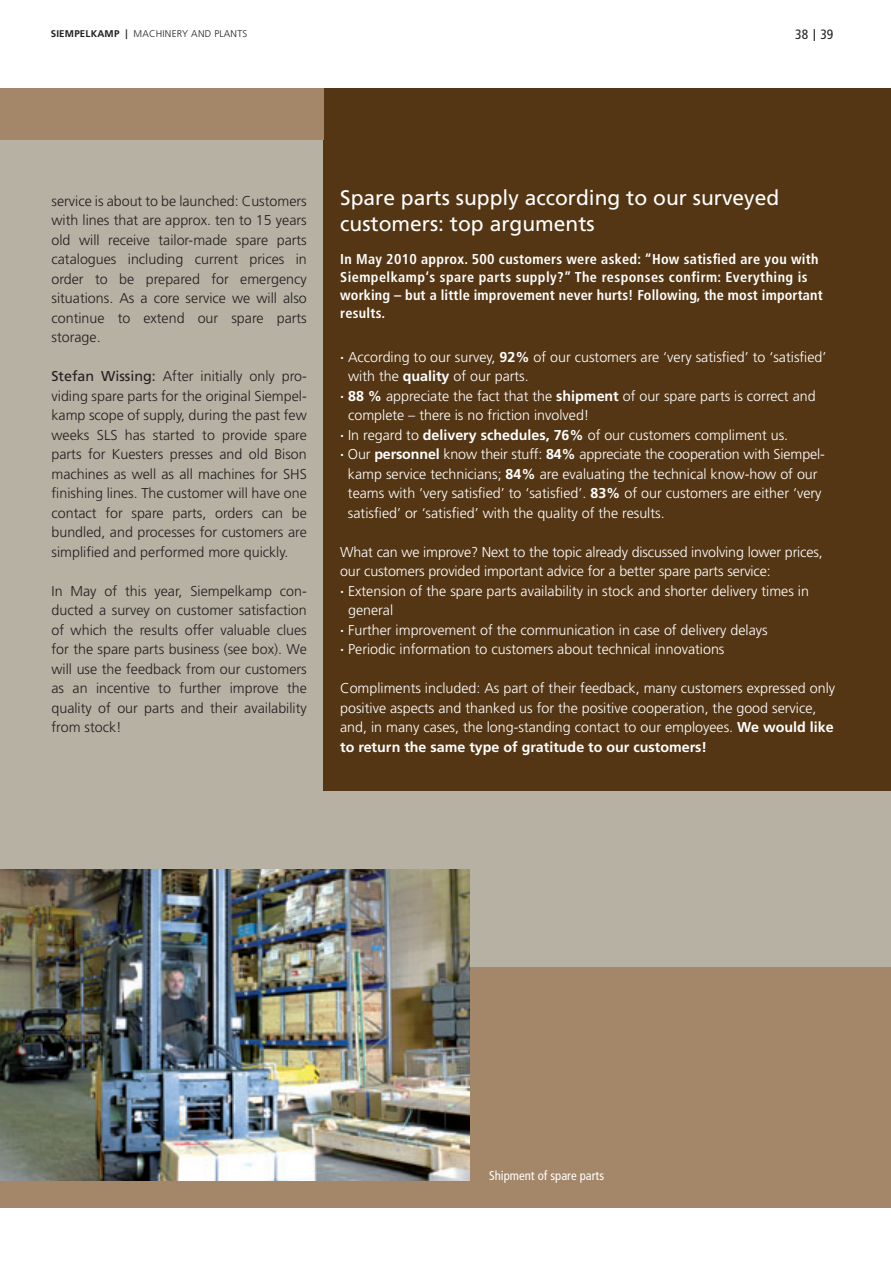
<style>
.page{position:relative;width:891px;height:1263px;background:#fff}
.page>*{position:absolute;margin:0;border:0;box-sizing:border-box;transform-origin:0 0}
.t1{font:21px/25.2px "Frutiger CE";color:#fff}
.t2{font:300 14.25px/19.5px "Frutiger";color:#fff}
.t3{font:300 14.25px/19.5px "Frutiger";color:#231f20;text-align:justify}
.t4{font:700 condensed 14.25px/18px "Frutiger";letter-spacing:.02em;color:#fff}
.t5{font:condensed 13.5px "Frutiger";color:#231f20}
.t6{font:condensed 12.75px "Frutiger";color:#fff}
.t7{font:300 9.75px "Frutiger";letter-spacing:.02em;color:#231f20}
.s1{font-family:"Frutiger CE";font-weight:700}
.s2{font-weight:400}
.s3{font-weight:700}
</style>
<div class="page">
<svg style="left:813px;top:29px;width:1px;height:12px"></svg>
<div style="left:0;top:89px;width:890px;height:1118px;background:#b6b1a3"></div>
<div style="left:323px;top:89px;width:567px;height:702px;background:#543614"></div>
<div style="left:0;top:89px;width:323px;height:51px;background:#a48669"></div>
<div style="left:0;top:966px;width:890px;height:241px;background:#a48669"></div>
<img style="left:0;top:869px;width:469px;height:311px">
<p class="t7" style="left:51px;top:29px;width:198px"><span class="s1">SIEMPELKAMP |</span> MACHINERY AND PLANTS</p>
<p class="t5" style="left:795px;top:29px;width:40px">38 39</p>
<p class="t3" style="left:51px;top:192px;width:257px">service is about to be launched: Customers with lines that are approx. ten to 15 years old will receive tailor-made spare parts catalogues including current prices in order to be prepared for emergency situations. As a core service we will also continue to extend our spare parts storage.</p>
<p class="t3" style="left:51px;top:368px;width:257px"><span class="s2">Stefan Wissing:</span> After initially only pro&shy;viding spare parts for the original Siempel&shy;kamp scope of supply, during the past few weeks SLS has started to provide spare parts for Kuesters presses and old Bison machines as well as all machines for SHS finishing lines. The customer will have one contact for spare parts, orders can be bundled, and processes for customers are simplified and performed more quickly.</p>
<p class="t3" style="left:51px;top:582px;width:257px">In May of this year, Siempelkamp con&shy;ducted a survey on customer satisfaction of which the results offer valuable clues for the spare parts business (see box). We will use the feedback from our customers as an incentive to further improve the quality of our parts and their availability from stock!</p>
<h1 class="t1" style="left:340px;top:187px;width:440px">Spare parts supply according to our surveyed customers: top arguments</h1>
<p class="t4" style="left:340px;top:251px;width:484px">In May 2010 approx. 500 customers were asked: “How satisfied are you with Siempelkamp‘s spare parts supply?” The responses confirm: Everything is working – but a little improvement never hurts! Following, the most important results.</p>
<p class="t2" style="left:340px;top:348px;width:487px"><span class="s3">·</span> According to our survey, <span class="s3">92%</span> of our customers are ‘very satisfied’ to ‘satisfied’</p>
<p class="t2" style="left:348px;top:368px;width:182px">with the <span class="s3">quality</span> of our parts.</p>
<p class="t2" style="left:340px;top:387px;width:477px"><span class="s3">· 88 %</span> appreciate the fact that the <span class="s3">shipment</span> of our spare parts is correct and</p>
<p class="t2" style="left:348px;top:407px;width:243px">complete – there is no friction involved!</p>
<p class="t2" style="left:340px;top:426px;width:449px"><span class="s3">·</span> In regard to <span class="s3">delivery schedules, 76%</span> of our customers compliment us.</p>
<p class="t2" style="left:340px;top:446px;width:486px"><span class="s3">·</span> Our <span class="s3">personnel</span> know their stuff: <span class="s3">84%</span> appreciate the cooperation with Siempel-</p>
<p class="t2" style="left:348px;top:465px;width:471px">kamp service technicians; <span class="s3">84%</span> are evaluating the technical know-how of our</p>
<p class="t2" style="left:348px;top:485px;width:475px">teams with ‘very satisfied’ to ‘satisfied’. <span class="s3">83%</span> of our customers are either ‘very</p>
<p class="t2" style="left:348px;top:504px;width:318px">satisfied’ or ‘satisfied’ with the quality of the results.</p>
<p class="t2" style="left:340px;top:543px;width:484px">What can we improve? Next to the topic already discussed involving lower prices,</p>
<p class="t2" style="left:340px;top:563px;width:432px">our customers provided important advice for a better spare parts service:</p>
<p class="t2" style="left:340px;top:582px;width:470px"><span class="s3">·</span> Extension of the spare parts availability in stock and shorter delivery times in</p>
<p class="t2" style="left:348px;top:602px;width:47px">general</p>
<p class="t2" style="left:340px;top:621px;width:429px"><span class="s3">·</span> Further improvement of the communication in case of delivery delays</p>
<p class="t2" style="left:340px;top:641px;width:385px"><span class="s3">·</span> Periodic information to customers about technical innovations</p>
<p class="t2" style="left:340px;top:680px;width:496px">Compliments included: As part of their feedback, many customers expressed only positive aspects and thanked us for the positive cooperation, the good service, and, in many cases, the long-standing contact to our employees. <span class="s3">We would like to return the same type of gratitude to our customers!</span></p>
<p class="t6" style="left:489px;top:1170px;width:116px">Shipment of spare parts</p>
</div>
